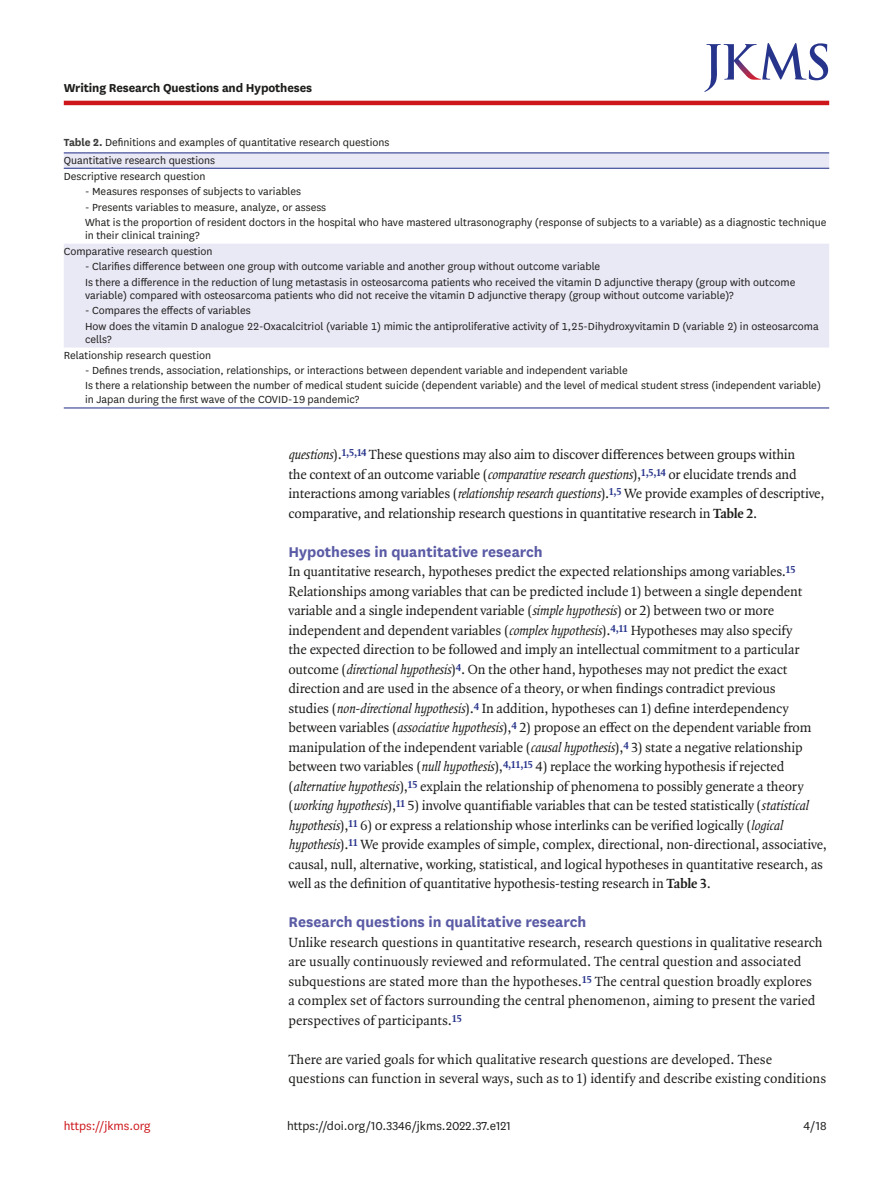
<style>
.page{position:relative;width:893px;height:1191px;background:#fff}
.page>*{position:absolute;margin:0;border:0;box-sizing:border-box;transform-origin:0 0}
.body_title2{font:700 16.5px "National";color:#5a5ba5}
.body_p_first{font:14.25px/19.5px "Quadraat OT";letter-spacing:-.01em;color:#1d1d1b}
.body_p{font:14.25px/19.5px "Quadraat OT";color:#1d1d1b}
.doi_running_footer{font:13.5px "National";color:#1d1d1b}
.alt-title-type{font:700 13.5px "National";letter-spacing:-.01em;color:#1d1d1b}
.t1{font:13.5px "National";color:#cd171a}
.tbody_entry{font:12px/13.5px "National";color:#1d1d1b}
.table-wrap_caption{font:12px "National";color:#1d1d1b}
.thead_entry{font:12px "National";color:#1d1d1b}
.s1{font-weight:700;color:#3d3d3c}
.s2{font-style:italic}
.s3{font-weight:700}
</style>
<div class="page">
<hr style="left:64px;top:101px;width:765px;height:4px;background:#cd171a">
<svg style="left:704px;top:43px;width:124px;height:49px"></svg>
<svg style="left:64px;top:153px;width:765px;height:194px;fill:#e9e8f5"></svg>
<svg style="left:64px;top:152px;width:21px;height:1px"></svg>
<hr style="left:85px;top:152px;width:744px;height:1px;background:#27348b">
<svg style="left:64px;top:168px;width:21px;height:1px"></svg>
<hr style="left:85px;top:168px;width:744px;height:1px;background:#27348b">
<svg style="left:64px;top:407px;width:21px;height:1px"></svg>
<hr style="left:85px;top:407px;width:744px;height:1px;background:#27348b">
<p class="alt-title-type" style="left:64px;top:78px;width:250px">Writing Research Questions and Hypotheses</p>
<p class="table-wrap_caption" style="left:64px;top:135px;width:327px"><span class="s1">Table 2.</span> Definitions and examples of quantitative research questions</p>
<p class="thead_entry" style="left:64px;top:152px;width:153px">Quantitative research questions</p>
<p class="tbody_entry" style="left:64px;top:169px;width:143px">Descriptive research question</p>
<p class="tbody_entry" style="left:85px;top:184px;width:218px">- Measures responses of subjects to variables</p>
<p class="tbody_entry" style="left:85px;top:200px;width:243px">- Presents variables to measure, analyze, or assess</p>
<p class="tbody_entry" style="left:85px;top:215px;width:743px">What is the proportion of resident doctors in the hospital who have mastered ultrasonography (response of subjects to a variable) as a diagnostic technique in their clinical training?</p>
<p class="tbody_entry" style="left:64px;top:244px;width:150px">Comparative research question</p>
<p class="tbody_entry" style="left:85px;top:259px;width:517px">- Clarifies difference between one group with outcome variable and another group without outcome variable</p>
<p class="tbody_entry" style="left:85px;top:274px;width:712px">Is there a difference in the reduction of lung metastasis in osteosarcoma patients who received the vitamin D adjunctive therapy (group with outcome variable) compared with osteosarcoma patients who did not receive the vitamin D adjunctive therapy (group without outcome variable)?</p>
<p class="tbody_entry" style="left:85px;top:303px;width:167px">- Compares the effects of variables</p>
<p class="tbody_entry" style="left:85px;top:319px;width:735px">How does the vitamin D analogue 22-Oxacalcitriol (variable 1) mimic the antiproliferative activity of 1,25-Dihydroxyvitamin D (variable 2) in osteosarcoma cells?</p>
<p class="tbody_entry" style="left:64px;top:348px;width:149px">Relationship research question</p>
<p class="tbody_entry" style="left:85px;top:363px;width:544px">- Defines trends, association, relationships, or interactions between dependent variable and independent variable</p>
<p class="tbody_entry" style="left:85px;top:378px;width:737px">Is there a relationship between the number of medical student suicide (dependent variable) and the level of medical student stress (independent variable) in Japan during the first wave of the COVID-19 pandemic?</p>
<p class="body_p_first" style="left:289px;top:445px;width:537px"><span class="s2">questions</span>).<sup>1,5,14</sup> These questions may also aim to discover differences between groups within<br>the context of an outcome variable (<span class="s2">comparativeresearchquestions</span>),<sup>1,5,14</sup> or elucidate trends and interactions among variables (<span class="s2">relationshipresearchquestions</span>).<sup>1,5</sup> We provide examples of descriptive, comparative, and relationship research questions in quantitative research in <span class="s3">Table 2</span>.</p>
<p class="body_title2" style="left:289px;top:540px;width:256px">Hypotheses in quantitative research</p>
<p class="body_p_first" style="left:289px;top:562px;width:540px">In quantitative research, hypotheses predict the expected relationships among variables.<sup>15<br></sup>Relationships among variables that can be predicted include 1) between a single dependent variable and a single independent variable (<span class="s2">simplehypothesis</span>) or 2) between two or more independent and dependent variables (<span class="s2">complexhypothesis</span>).<sup>4,11</sup> Hypotheses may also specify<br>the expected direction to be followed and imply an intellectual commitment to a particular outcome (<span class="s2">directionalhypothesis</span>)<sup>4</sup>. On the other hand, hypotheses may not predict the exact direction and are used in the absence of a theory, or when findings contradict previous<br>studies (<span class="s2">non-directionalhypothesis</span>).<sup>4</sup> In addition, hypotheses can 1) define interdependency between variables (<span class="s2">associativehypothesis</span>),<sup>4</sup> 2) propose an effect on the dependent variable from manipulation of the independent variable (<span class="s2">causalhypothesis</span>),<sup>4</sup> 3) state a negative relationship between two variables (<span class="s2">nullhypothesis</span>),<sup>4,11,15</sup> 4) replace the working hypothesis if rejected (<span class="s2">alternativehypothesis</span>),<sup>15</sup> explain the relationship of phenomena to possibly generate a theory (<span class="s2">working hypothesis</span>),<sup>11</sup> 5) involve quantifiable variables that can be tested statistically (<span class="s2">statistical hypothesis</span>),<sup>11</sup> 6) or express a relationship whose interlinks can be verified logically (<span class="s2">logical hypothesis</span>).<sup>11</sup> We provide examples of simple, complex, directional, non-directional, associative, causal, null, alternative, working, statistical, and logical hypotheses in quantitative research, as well as the definition of quantitative hypothesis-testing research in <span class="s3">Table 3</span>.</p>
<p class="body_title2" style="left:289px;top:910px;width:299px">Research questions in qualitative research</p>
<p class="body_p_first" style="left:289px;top:932px;width:536px">Unlike research questions in quantitative research, research questions in qualitative research are usually continuously reviewed and reformulated. The central question and associated subquestions are stated more than the hypotheses.<sup>15</sup> The central question broadly explores<br>a complex set of factors surrounding the central phenomenon, aiming to present the varied perspectives of participants.<sup>15</sup></p>
<p class="body_p" style="left:289px;top:1049px;width:539px">There are varied goals for which qualitative research questions are developed. These questions can function in several ways, such as to 1) identify and describe existing conditions</p>
<p class="doi_running_footer" style="left:803px;top:1116px;width:25px">4/18</p>
<p class="t1" style="left:64px;top:1116px;width:88px">https://jkms.org</p>
<p class="doi_running_footer" style="left:287px;top:1116px;width:225px">https://doi.org/10.3346/jkms.2022.37.e121</p>
</div>
